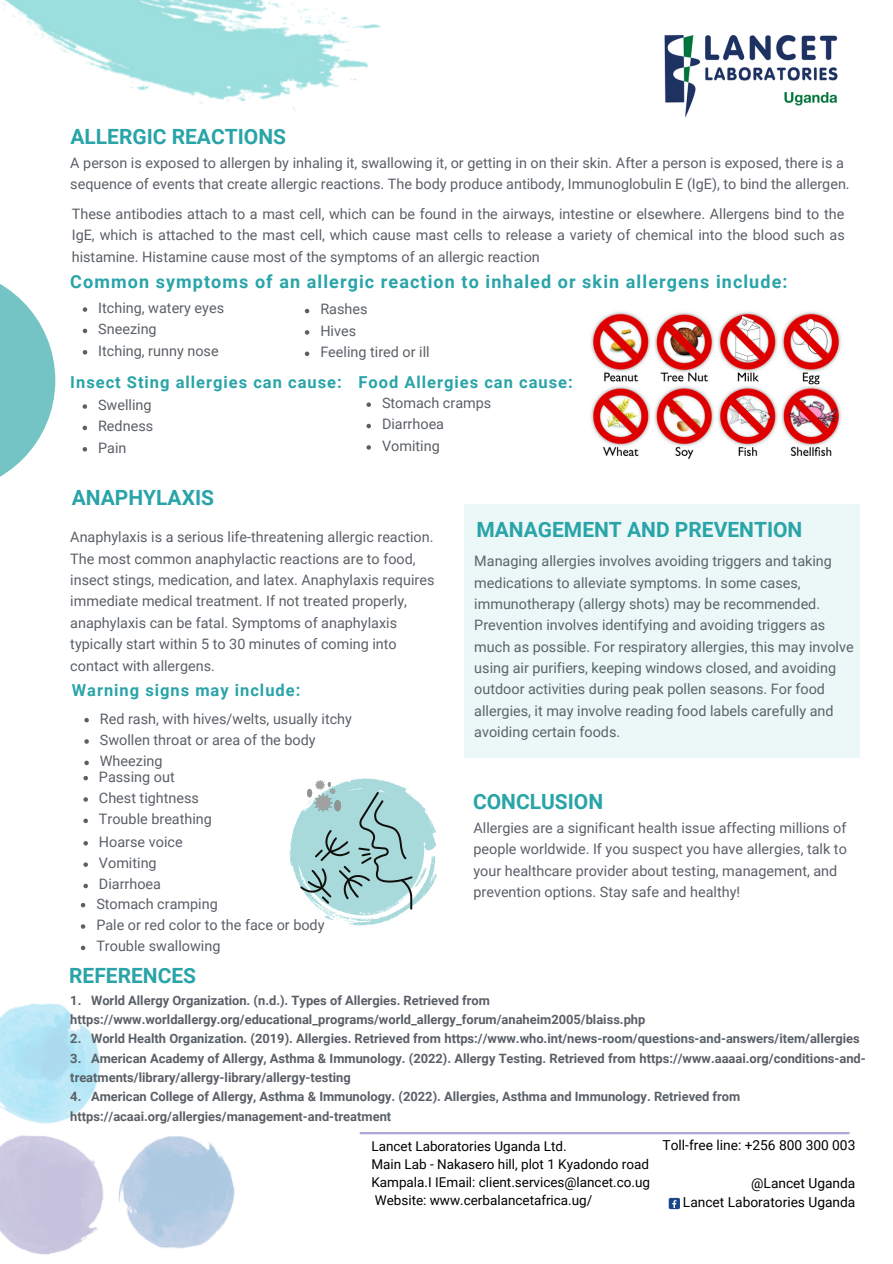
<style>
.page{position:relative;width:893px;height:1264px;background:#fff}
.page>*{position:absolute;margin:0;border:0;box-sizing:border-box;transform-origin:0 0}
.t1{font:700 21px "Roboto";color:#29a4a8}
.t2{font:700 18px "Roboto";letter-spacing:.06em;color:#29a4a8}
.t3{font:700 16.5px "Roboto";letter-spacing:.06em;color:#29a4a8}
.t4{font:14.4px/21.3px "Roboto";color:#5a6066}
.t5{font:13.8px "Roboto";color:#000}
.t6{font:13.5px/18px "Roboto";color:#000;text-align:justify}
.t7{font:700 12.9px/19.4px "Roboto";color:#5a6066}
</style>
<div class="page">
<hr style="left:360px;top:1131px;width:488px;height:3px;background:#aca6d7">
<img style="left:0;top:1003px;width:235px;height:252px">
<img style="left:2px;top:0;width:379px;height:112px">
<svg style="left:289px;top:778px;width:148px;height:147px"></svg>
<img style="left:307px;top:780px;width:33px;height:31px">
<svg style="left:0;top:284px;width:55px;height:193px;fill:#74c4c6"></svg>
<div style="left:464px;top:504px;width:395px;height:253px;background:#ecf7f7"></div>
<img style="left:591px;top:312px;width:250px;height:146px">
<svg style="left:83px;top:404px;width:4px;height:5px"></svg>
<svg style="left:83px;top:425px;width:4px;height:5px"></svg>
<svg style="left:83px;top:447px;width:4px;height:4px"></svg>
<svg style="left:366px;top:402px;width:5px;height:5px"></svg>
<svg style="left:366px;top:424px;width:5px;height:4px"></svg>
<svg style="left:366px;top:445px;width:5px;height:4px"></svg>
<svg style="left:83px;top:307px;width:4px;height:5px"></svg>
<svg style="left:83px;top:328px;width:4px;height:5px"></svg>
<svg style="left:83px;top:350px;width:4px;height:4px"></svg>
<svg style="left:305px;top:309px;width:4px;height:4px"></svg>
<svg style="left:305px;top:330px;width:4px;height:5px"></svg>
<svg style="left:305px;top:351px;width:4px;height:5px"></svg>
<svg style="left:84px;top:718px;width:5px;height:4px"></svg>
<svg style="left:84px;top:739px;width:5px;height:4px"></svg>
<svg style="left:84px;top:760px;width:5px;height:5px"></svg>
<svg style="left:83px;top:775px;width:5px;height:5px"></svg>
<svg style="left:83px;top:797px;width:5px;height:4px"></svg>
<svg style="left:83px;top:818px;width:5px;height:5px"></svg>
<svg style="left:83px;top:841px;width:5px;height:4px"></svg>
<svg style="left:83px;top:862px;width:5px;height:4px"></svg>
<svg style="left:83px;top:883px;width:5px;height:5px"></svg>
<svg style="left:81px;top:903px;width:4px;height:4px"></svg>
<svg style="left:81px;top:924px;width:4px;height:4px"></svg>
<svg style="left:81px;top:945px;width:4px;height:5px"></svg>
<img style="left:664px;top:35px;width:174px;height:83px">
<div style="left:668px;top:1197px;width:12px;height:12px;background:#1a4789;border-radius:2px"></div>
<svg style="left:672px;top:1200px;width:4px;height:7px"></svg>
<p class="t1" style="left:70px;top:124px;width:217px">ALLERGIC REACTIONS</p>
<p class="t4" style="left:70px;top:152px;width:780px">A person is exposed to allergen by inhaling it, swallowing it, or getting in on their skin. After a person is exposed, there is a sequence of events that create allergic reactions. The body produce antibody, Immunoglobulin E (IgE), to bind the allergen.</p>
<p class="t4" style="left:72px;top:203px;width:774px;text-align:justify">These antibodies attach to a mast cell, which can be found in the airways, intestine or elsewhere. Allergens bind to the IgE, which is attached to the mast cell, which cause mast cells to release a variety of chemical into the blood such as histamine. Histamine cause most of the symptoms of an allergic reaction</p>
<p class="t2" style="left:70px;top:271px;width:718px">Common symptoms of an allergic reaction to inhaled or skin allergens include:</p>
<p class="t4" style="left:98px;top:297px;width:127px">Itching, watery eyes</p>
<p class="t4" style="left:98px;top:319px;width:60px">Sneezing</p>
<p class="t4" style="left:98px;top:340px;width:122px">Itching, runny nose</p>
<p class="t4" style="left:320px;top:299px;width:49px">Rashes</p>
<p class="t4" style="left:320px;top:320px;width:37px">Hives</p>
<p class="t4" style="left:320px;top:341px;width:111px">Feeling tired or ill</p>
<p class="t3" style="left:70px;top:372px;width:273px">Insect Sting allergies can cause:</p>
<p class="t3" style="left:358px;top:372px;width:216px">Food Allergies can cause:</p>
<p class="t4" style="left:98px;top:394px;width:55px">Swelling</p>
<p class="t4" style="left:98px;top:416px;width:57px">Redness</p>
<p class="t4" style="left:98px;top:437px;width:30px">Pain</p>
<p class="t1" style="left:72px;top:485px;width:144px">ANAPHYLAXIS</p>
<p class="t4" style="left:382px;top:392px;width:111px">Stomach cramps</p>
<p class="t4" style="left:382px;top:414px;width:64px">Diarrhoea</p>
<p class="t4" style="left:382px;top:435px;width:59px">Vomiting</p>
<p class="t4" style="left:70px;top:527px;width:365px">Anaphylaxis is a serious life-threatening allergic reaction.<br>The most common anaphylactic reactions are to food, insect stings, medication, and latex. Anaphylaxis requires immediate medical treatment. If not treated properly, anaphylaxis can be fatal. Symptoms of anaphylaxis typically start within 5 to 30 minutes of coming into contact with allergens.</p>
<p class="t3" style="left:72px;top:680px;width:230px">Warning signs may include:</p>
<p class="t4" style="left:100px;top:708px;width:254px">Red rash, with hives/welts, usually itchy</p>
<p class="t4" style="left:100px;top:729px;width:217px">Swollen throat or area of the body</p>
<p class="t4" style="left:100px;top:750px;width:64px">Wheezing</p>
<p class="t4" style="left:99px;top:766px;width:77px">Passing out</p>
<p class="t4" style="left:99px;top:787px;width:101px">Chest tightness</p>
<p class="t4" style="left:99px;top:808px;width:114px">Trouble breathing</p>
<p class="t4" style="left:99px;top:831px;width:85px">Hoarse voice</p>
<p class="t4" style="left:99px;top:852px;width:59px">Vomiting</p>
<p class="t4" style="left:99px;top:873px;width:64px">Diarrhoea</p>
<p class="t4" style="left:96px;top:893px;width:123px">Stomach cramping</p>
<p class="t4" style="left:96px;top:914px;width:230px">Pale or red color to the face or body</p>
<p class="t4" style="left:96px;top:935px;width:126px">Trouble swallowing</p>
<p class="t1" style="left:476px;top:517px;width:327px">MANAGEMENT AND PREVENTION</p>
<p class="t4" style="left:474px;top:550px;width:381px">Managing allergies involves avoiding triggers and taking medications to alleviate symptoms. In some cases, immunotherapy (allergy shots) may be recommended.<br>Prevention involves identifying and avoiding triggers as much as possible. For respiratory allergies, this may involve using air purifiers, keeping windows closed, and avoiding outdoor activities during peak pollen seasons. For food allergies, it may involve reading food labels carefully and avoiding certain foods.</p>
<p class="t1" style="left:473px;top:789px;width:132px">CONCLUSION</p>
<p class="t4" style="left:473px;top:817px;width:375px">Allergies are a significant health issue affecting millions of people worldwide. If you suspect you have allergies, talk to your healthcare provider about testing, management, and prevention options. Stay safe and healthy!</p>
<p class="t1" style="left:69px;top:963px;width:128px">REFERENCES</p>
<p class="t7" style="left:70px;top:990px;width:576px">1. World Allergy Organization. (n.d.). Types of Allergies. Retrieved from https://www.worldallergy.org/educational_programs/world_allergy_forum/anaheim2005/blaiss.php</p>
<p class="t7" style="left:70px;top:1029px;width:791px">2. World Health Organization. (2019). Allergies. Retrieved from https://www.who.int/news-room/questions-and-answers/item/allergies</p>
<p class="t7" style="left:70px;top:1048px;width:797px">3. American Academy of Allergy, Asthma &amp; Immunology. (2022). Allergy Testing. Retrieved from https://www.aaaai.org/conditions-and&shy;treatments/library/allergy-library/allergy-testing</p>
<p class="t7" style="left:70px;top:1087px;width:671px">4. American College of Allergy, Asthma &amp; Immunology. (2022). Allergies, Asthma and Immunology. Retrieved from https://acaai.org/allergies/management-and-treatment</p>
<p class="t6" style="left:371px;top:1136px;width:197px">Lancet Laboratories Uganda Ltd.</p>
<p class="t6" style="left:371px;top:1154px;width:280px">Main Lab - Nakasero hill, plot 1 Kyadondo road Kampala.I IEmail: client.services@lancet.co.ug Website: www.cerbalancetafrica.ug/</p>
<p class="t5" style="left:662px;top:1137px;width:194px">Toll-free line: +256 800 300 003</p>
<p class="t5" style="left:751px;top:1175px;width:106px">@Lancet Uganda</p>
<p class="t5" style="left:683px;top:1193px;width:174px">Lancet Laboratories Uganda</p>
</div>
